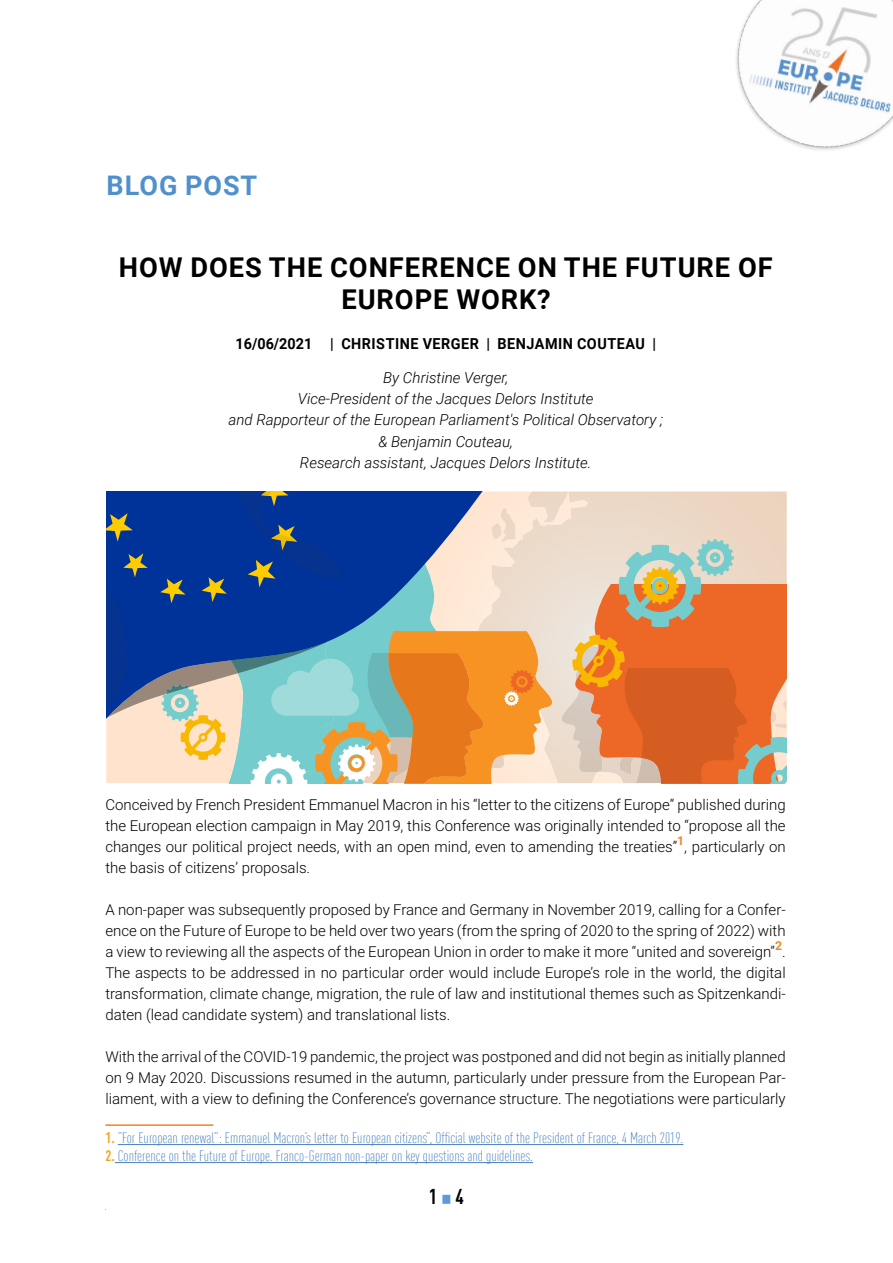
<style>
.page{position:relative;width:893px;height:1263px;background:#fff}
.page>*{position:absolute;margin:0;border:0;box-sizing:border-box;transform-origin:0 0}
.t1{font:700 27.3px/31.8px "Roboto";letter-spacing:.035em;color:#000;text-align:center}
.t2{font:700 27px "Roboto";letter-spacing:.035em;color:#5091cd}
.t3{font:700 condensed 21px "DIN Offc Pro";color:#000}
.t4{font:italic 300 15.15px/21.1px "Roboto";color:#000;text-align:center}
.t5{font:700 15.15px "Roboto";letter-spacing:.035em;color:#000;scale:.95 1}
.t6{font:300 15px/21px "Roboto";color:#000;text-align:justify}
.t7{font:300 condensed 15px "DIN Offc Pro";color:#4b81bc}
.t8{font:700 12.3px "Roboto";color:#f5841f}
.s1{font-weight:700;color:#faa21b}
.s2{font-family:"DejaVu Serif Condensed";font-weight:400;font-stretch:normal;font-size:18px;color:#5b9bda}
</style>
<div class="page">
<hr style="left:105px;top:1124px;width:108px;height:2px;background:#f5841f">
<hr style="left:118px;top:1144px;width:565px;height:1px;background:#4b81bc">
<hr style="left:115px;top:1162px;width:418px;height:1px;background:#4b81bc">
<svg style="left:106px;top:491px;width:681px;height:292px;background:#a1918c"></svg>
<img style="left:736px;top:0;width:157px;height:150px">
<h2 class="t2" style="left:107px;top:166px;width:152px">BLOG POST</h2>
<h1 class="t1" style="left:119px;top:250px;width:655px">HOW DOES THE CONFERENCE ON THE FUTURE OF<br>EUROPE WORK?</h1>
<p class="t5" style="left:236px;top:333px;width:444px">16/06/2021 | CHRISTINE VERGER | BENJAMIN COUTEAU |</p>
<p class="t4" style="left:228px;top:366px;width:436px">By Christine Verger,<br>Vice-President of the Jacques Delors Institute<br>and Rapporteur of the European Parliament's Political Observatory ; &amp; Benjamin Couteau,<br>Research assistant, Jacques Delors Institute.</p>
<p class="t6" style="left:105px;top:794px;width:682px">Conceived by French President Emmanuel Macron in his “letter to the citizens of Europe” published during the European election campaign in May 2019, this Conference was originally intended to “propose all the changes our political project needs, with an open mind, even to amending the treaties”</p>
<p class="t8" style="left:677px;top:832px;width:9px">1</p>
<p class="t6" style="left:684px;top:836px;width:103px">, particularly on</p>
<p class="t6" style="left:105px;top:857px;width:206px">the basis of citizens’ proposals.</p>
<p class="t6" style="left:105px;top:899px;width:682px">A non-paper was subsequently proposed by France and Germany in November 2019, calling for a Confer&shy;ence on the Future of Europe to be held over two years (from the spring of 2020 to the spring of 2022) with a view to reviewing all the aspects of the European Union in order to make it more “united and sovereign”</p>
<p class="t8" style="left:775px;top:937px;width:9px">2</p>
<p class="t6" style="left:105px;top:941px;width:682px;text-indent:677px">.<br>The aspects to be addressed in no particular order would include Europe’s role in the world, the digital transformation, climate change, migration, the rule of law and institutional themes such as Spitzenkandi&shy;daten (lead candidate system) and translational lists.</p>
<p class="t6" style="left:105px;top:1046px;width:682px">With the arrival of the COVID-19 pandemic, the project was postponed and did not begin as initially planned on 9 May 2020. Discussions resumed in the autumn, particularly under pressure from the European Par&shy;liament, with a view to defining the Conference’s governance structure. The negotiations were particularly</p>
<p class="t7" style="left:105px;top:1127px;width:579px"><span class="s1">1.</span> “For European renewal”: Emmanuel Macron’s letter to European citizens”, Official website of the President of France, 4 March 2019.</p>
<p class="t7" style="left:105px;top:1145px;width:429px"><span class="s1">2.</span> Conference on the Future of Europe. Franco-German non-paper on key questions and guidelines.</p>
<h3 class="t3" style="left:429px;top:1181px;width:37px">1 <span class="s2">▪</span> 4</h3>
</div>
